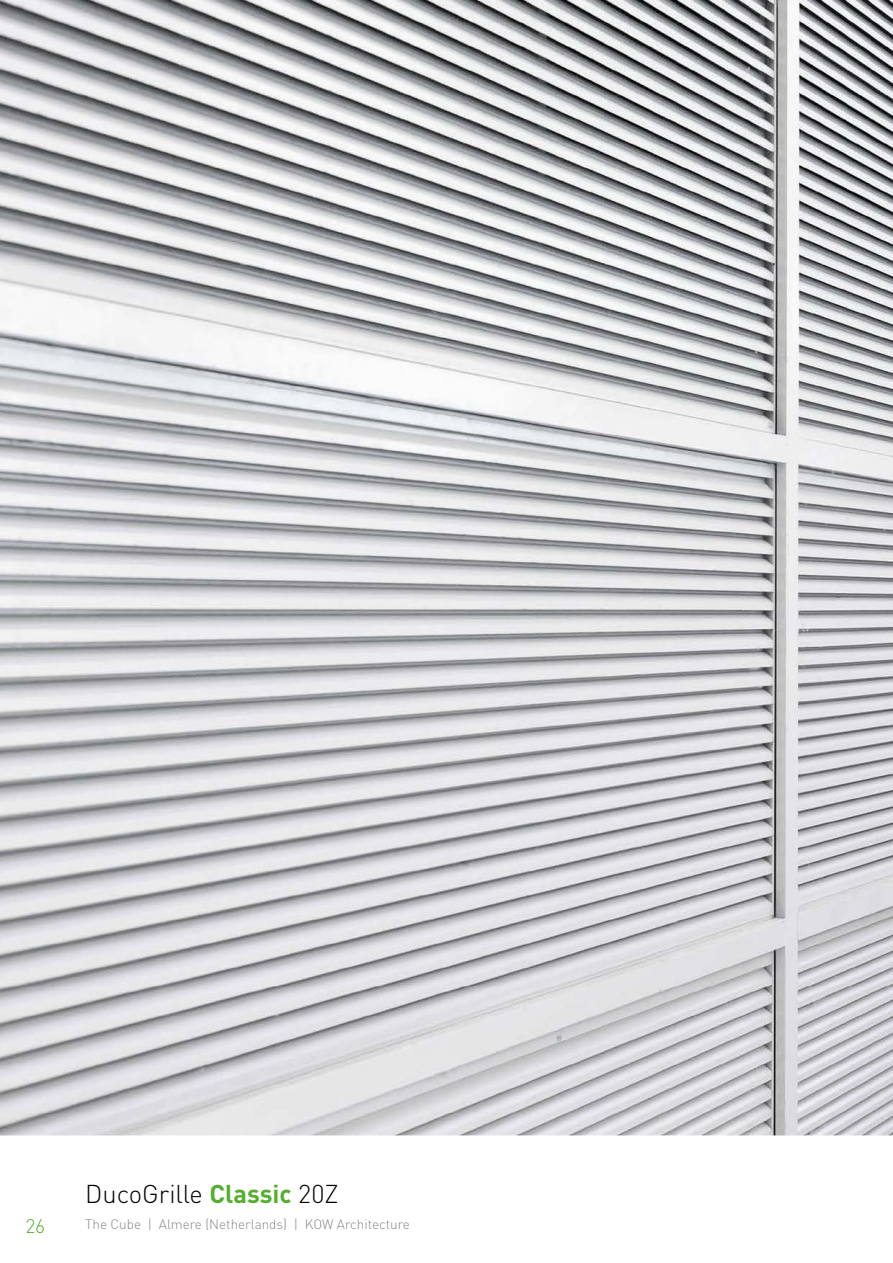
<style>
.page{position:relative;width:893px;height:1263px;background:#fff}
.page>*{position:absolute;margin:0;border:0;box-sizing:border-box;transform-origin:0 0}
.t1{font:300 25.5px "DINOT";color:#000}
.t2{font:300 19.5px "DINOT";color:#54af2e}
.t3{font:300 13.5px "DINOT";color:#868786}
.s1{font-weight:700;color:#54af2e}
</style>
<div class="page">
<img style="left:0;top:0;width:893px;height:1136px">
<h2 class="t2" style="left:25px;top:1213px;width:21px">26</h2>
<h1 class="t1" style="left:85px;top:1176px;width:255px">DucoGrille <span class="s1">Classic</span> 20Z</h1>
<p class="t3" style="left:85px;top:1215px;width:326px">The Cube | Almere (Netherlands) | KOW Architecture</p>
</div>
